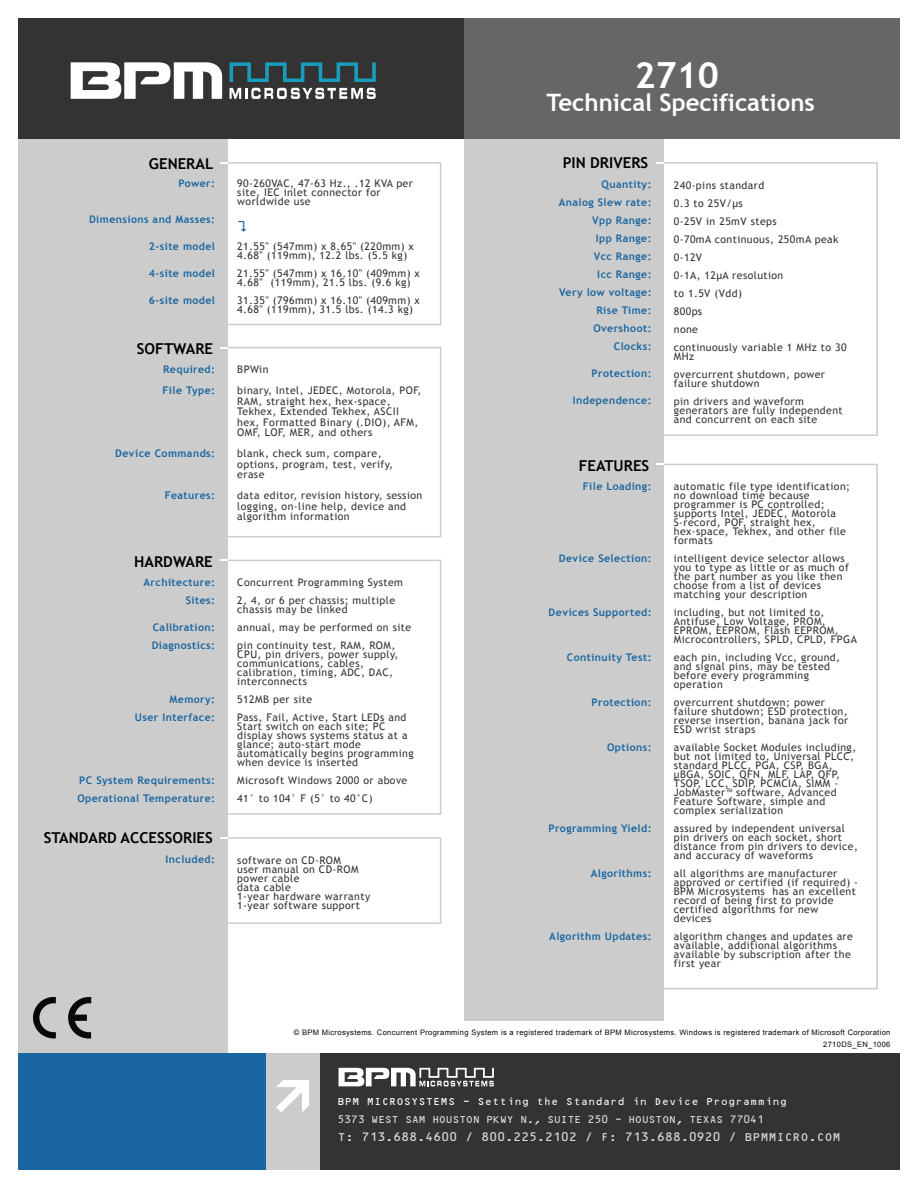
<style>
.page{position:relative;width:918px;height:1188px;background:#fff}
.page>*{position:absolute;margin:0;border:0;box-sizing:border-box;transform-origin:0 0}
.t1{font:700 36px "Trebuchet MS";color:#fff}
.t2{font:700 24px "Trebuchet MS";color:#fff}
.t3{font:700 15px "Trebuchet MS";color:#000}
.t4{font:13.5px "ATX B";letter-spacing:-.025em;color:#ddd}
.t5{font:12px "ATX B";color:#fff}
.t6{font:12px "ATX B";letter-spacing:-.05em;color:#ddd}
.t7{font:10.5px/9px "Trebuchet MS";letter-spacing:.04em;color:#333}
.t8{font:700 10.5px/18px "Trebuchet MS";letter-spacing:.04em;color:#1966a0}
.t9{font:7.5px/12px "Arial";letter-spacing:.045em;color:#080808;text-align:right}
</style>
<div class="page">
<div style="left:18px;top:95px;width:210px;height:1062px;background:#ccc"></div>
<div style="left:220px;top:162px;width:221px;height:163px;border:2px solid #ccc"></div>
<div style="left:224px;top:347px;width:217px;height:190px;border:2px solid #ccc"></div>
<div style="left:465px;top:95px;width:199px;height:926px;background:#ccc"></div>
<div style="left:264px;top:1054px;width:58px;height:116px;background:#ccc"></div>
<div style="left:321px;top:1054px;width:579px;height:116px;background:#333"></div>
<svg style="left:339px;top:1068px;width:155px;height:18px"></svg>
<div style="left:18px;top:1054px;width:247px;height:116px;background:#1966a0"></div>
<div style="left:18px;top:18px;width:873px;height:121px;background:#333"></div>
<div style="left:465px;top:18px;width:435px;height:121px;background:#666"></div>
<svg style="left:230px;top:62px;width:146px;height:20px"></svg>
<svg style="left:71px;top:62px;width:151px;height:37px"></svg>
<svg style="left:230px;top:88px;width:146px;height:11px"></svg>
<div style="left:657px;top:162px;width:221px;height:274px;border:2px solid #ccc"></div>
<svg style="left:656px;top:162px;width:8px;height:2px"></svg>
<div style="left:660px;top:464px;width:218px;height:525px;border:2px solid #ccc"></div>
<svg style="left:220px;top:162px;width:8px;height:2px"></svg>
<div style="left:223px;top:560px;width:218px;height:255px;border:2px solid #ccc"></div>
<div style="left:220px;top:837px;width:221px;height:87px;border:2px solid #ccc"></div>
<svg style="left:220px;top:837px;width:8px;height:2px"></svg>
<svg style="left:68px;top:997px;width:23px;height:42px"></svg>
<svg style="left:33px;top:997px;width:23px;height:41px"></svg>
<h3 class="t3" style="left:149px;top:155px;width:66px">GENERAL</h3>
<p class="t8" style="left:179px;top:174px;width:38px">Power:</p>
<p class="t8" style="left:89px;top:210px;width:128px">Dimensions and Masses:</p>
<p class="t8" style="left:149px;top:237px;width:68px">2-site model</p>
<p class="t8" style="left:149px;top:264px;width:68px">4-site model</p>
<p class="t8" style="left:149px;top:291px;width:68px">6-site model</p>
<h3 class="t3" style="left:137px;top:339px;width:78px">SOFTWARE</h3>
<p class="t8" style="left:162px;top:359px;width:54px;line-height:21px">Required:<br>File Type:</p>
<p class="t8" style="left:115px;top:444px;width:101px">Device Commands:</p>
<p class="t8" style="left:165px;top:486px;width:52px">Features:</p>
<h3 class="t3" style="left:134px;top:552px;width:80px">HARDWARE</h3>
<p class="t8" style="left:143px;top:573px;width:73px;text-align:right">Architecture:<br>Sites:</p>
<p class="t8" style="left:152px;top:618px;width:65px">Calibration:<br>Diagnostics:</p>
<p class="t8" style="left:135px;top:690px;width:82px;text-align:right">Memory:<br>User Interface:</p>
<p class="t8" style="left:77px;top:771px;width:139px">PC System Requirements:<br>Operational Temperature:</p>
<h3 class="t3" style="left:44px;top:829px;width:171px">STANDARD ACCESSORIES</h3>
<p class="t8" style="left:166px;top:851px;width:51px">Included:</p>
<p class="t7" style="left:237px;top:179px;width:177px">90-260VAC, 47-63 Hz., .12 KVA per site, IEC inlet connector for worldwide use</p>
<p class="t7" style="left:237px;top:242px;width:178px">21.55" (547mm) x 8.65" (220mm) x<br>4.68" (119mm), 12.2 lbs. (5.5 kg)</p>
<p class="t7" style="left:237px;top:269px;width:184px">21.55" (547mm) x 16.10" (409mm) x<br>4.68" (119mm), 21.5 lbs. (9.6 kg)</p>
<p class="t7" style="left:237px;top:296px;width:184px">31.35" (796mm) x 16.10" (409mm) x<br>4.68" (119mm), 31.5 lbs. (14.3 kg)</p>
<p class="t7" style="left:237px;top:359px;width:185px;line-height:21px">BPWin<br>binary, Intel, JEDEC, Motorola, POF,</p>
<p class="t7" style="left:237px;top:396px;width:183px;line-height:10.5px">RAM, straight hex, hex-space,<br>Tekhex, Extended Tekhex, ASCII hex, Formatted Binary (.DIO), AFM,<br>OMF, LOF, MER, and others</p>
<p class="t7" style="left:237px;top:448px;width:157px;line-height:10.5px">blank, check sum, compare, options, program, test, verify, erase</p>
<p class="t7" style="left:237px;top:490px;width:186px;line-height:10.5px">data editor, revision history, session logging, on-line help, device and algorithm information</p>
<p class="t7" style="left:237px;top:574px;width:167px;line-height:18px">Concurrent Programming System<br>2, 4, or 6 per chassis; multiple</p>
<p class="t7" style="left:237px;top:601px;width:175px;line-height:18px">chassis may be linked<br>annual, may be performed on site pin continuity test, RAM, ROM,</p>
<p class="t7" style="left:237px;top:650px;width:163px">CPU, pin drivers, power supply, communications, cables, calibration, timing, ADC, DAC, interconnects</p>
<p class="t7" style="left:237px;top:691px;width:171px;line-height:18px">512MB per site<br>Pass, Fail, Active, Start LEDs and</p>
<p class="t7" style="left:237px;top:722px;width:178px">Start switch on each site; PC display shows systems status at a glance; auto-start mode automatically begins programming when device is inserted</p>
<p class="t7" style="left:237px;top:772px;width:172px;line-height:18px">Microsoft Windows 2000 or above<br>41° to 104° F (5° to 40°C)</p>
<p class="t7" style="left:237px;top:856px;width:134px">software on CD-ROM<br>user manual on CD-ROM power cable<br>data cable<br>1-year hardware warranty<br>1-year software support</p>
<h1 class="t1" style="left:634px;top:53px;width:86px">2710</h1>
<h2 class="t2" style="left:546px;top:88px;width:270px">Technical Specifications</h2>
<h3 class="t3" style="left:563px;top:154px;width:87px">PIN DRIVERS</h3>
<p class="t8" style="left:559px;top:176px;width:94px;text-align:right">Quantity:<br>Analog Slew rate:<br>Vpp Range:<br>Ipp Range:<br>Vcc Range:<br>Icc Range:<br>Very low voltage:<br>Rise Time:<br>Overshoot:<br>Clocks:</p>
<p class="t8" style="left:592px;top:365px;width:61px">Protection:</p>
<p class="t8" style="left:573px;top:392px;width:80px">Independence:</p>
<h3 class="t3" style="left:579px;top:456px;width:72px">FEATURES</h3>
<p class="t8" style="left:583px;top:477px;width:70px">File Loading:</p>
<p class="t8" style="left:559px;top:549px;width:94px">Device Selection:</p>
<p class="t8" style="left:549px;top:603px;width:104px">Devices Supported:</p>
<p class="t8" style="left:567px;top:648px;width:86px">Continuity Test:</p>
<p class="t8" style="left:592px;top:693px;width:61px">Protection:</p>
<p class="t8" style="left:607px;top:738px;width:46px">Options:</p>
<p class="t8" style="left:548px;top:819px;width:105px">Programming Yield:</p>
<p class="t8" style="left:591px;top:864px;width:62px">Algorithms:</p>
<p class="t8" style="left:549px;top:927px;width:104px">Algorithm Updates:</p>
<p class="t7" style="left:674px;top:176px;width:174px;line-height:18px">240-pins standard<br>0.3 to 25V/µs<br>0-25V in 25mV steps<br>0-70mA continuous, 250mA peak<br>0-12V<br>0-1A, 12µA resolution<br>to 1.5V (Vdd)<br>800ps<br>none<br>continuously variable 1 MHz to 30</p>
<p class="t7" style="left:674px;top:347px;width:153px;line-height:18px">MHz<br>overcurrent shutdown, power</p>
<p class="t7" style="left:674px;top:374px;width:132px;line-height:18px">failure shutdown<br>pin drivers and waveform</p>
<p class="t7" style="left:674px;top:406px;width:170px">generators are fully independent and concurrent on each site</p>
<p class="t7" style="left:674px;top:482px;width:178px">automatic file type identification; no download time because programmer is PC controlled; supports Intel, JEDEC, Motorola<br>S-record, POF, straight hex, hex-space, Tekhex, and other file formats</p>
<p class="t7" style="left:674px;top:554px;width:177px">intelligent device selector allows you to type as little or as much of the part number as you like then choose from a list of devices matching your description</p>
<p class="t7" style="left:674px;top:608px;width:185px">including, but not limited to,<br>Antifuse, Low Voltage, PROM,<br>EPROM, EEPROM, Flash EEPROM,<br>Microcontrollers, SPLD, CPLD, FPGA</p>
<p class="t7" style="left:674px;top:653px;width:168px">each pin, including Vcc, ground, and signal pins, may be tested before every programming operation</p>
<p class="t7" style="left:674px;top:698px;width:176px">overcurrent shutdown; power failure shutdown; ESD protection, reverse insertion, banana jack for<br>ESD wrist straps</p>
<p class="t7" style="left:674px;top:743px;width:184px">available Socket Modules including, but not limited to, Universal PLCC, standard PLCC, PGA, CSP, BGA, µBGA, SOIC, QFN, MLF, LAP, QFP,<br>TSOP, LCC, SDIP, PCMCIA, SIMM -<br>JobMaster™ software, Advanced<br>Feature Software, simple and complex serialization</p>
<p class="t7" style="left:674px;top:824px;width:186px">assured by independent universal pin drivers on each socket, short distance from pin drivers to device, and accuracy of waveforms</p>
<p class="t7" style="left:674px;top:869px;width:186px">all algorithms are manufacturer approved or certified (if required) -<br>BPM Microsystems has an excellent record of being first to provide certified algorithms for new devices</p>
<p class="t7" style="left:674px;top:932px;width:181px">algorithm changes and updates are available, additional algorithms available by subscription after the first year</p>
<p class="t9" style="left:294px;top:1026px;width:598px">© BPM Microsystems. Concurrent Programming System is a registered trademark of BPM Microsystems. Windows is registered trademark of Microsoft Corporation<br>2710DS_EN_1006</p>
<p class="t5" style="left:337px;top:1097px;width:451px">BPM MICROSYSTEMS - Setting the Standard in Device Programming</p>
<p class="t6" style="left:337px;top:1115px;width:428px">5373 WEST SAM HOUSTON PKWY N., SUITE 250 - HOUSTON, TEXAS 77041</p>
<p class="t4" style="left:337px;top:1132px;width:505px">T: 713.688.4600 / 800.225.2102 / F: 713.688.0920 / BPMMICRO.COM</p>
</div>
